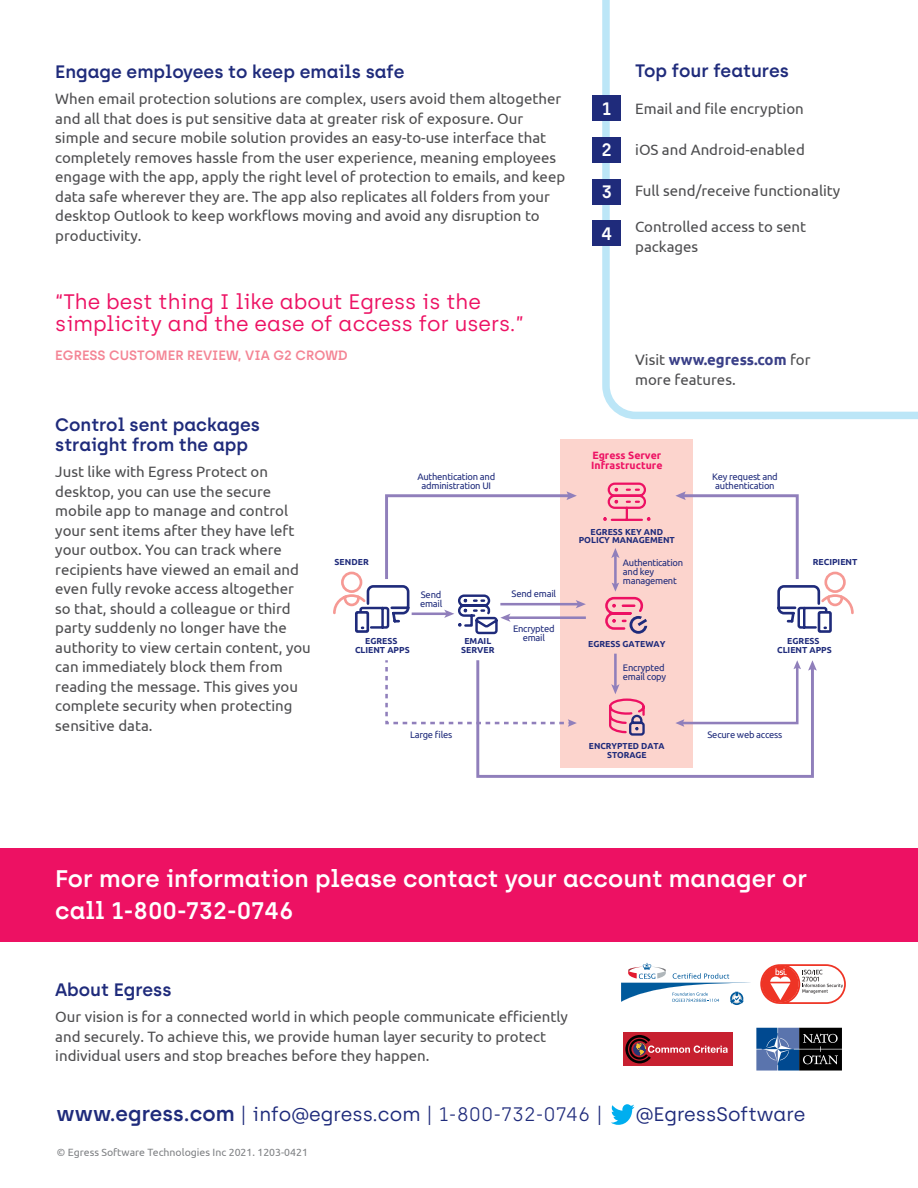
<style>
.page{position:relative;width:918px;height:1188px;background:#fff}
.page>*{position:absolute;margin:0;border:0;box-sizing:border-box;transform-origin:0 0}
.t1{font:600 24px/31.2px "Archia";color:#fff}
.t2{font:21px/22.5px "Archia";color:#ed1163}
.t3{font:300 19.5px "Archia";color:#1f2b7b}
.t4{font:19.5px "Archia";color:#1f2b7b}
.t5{font:600 18px/19.8px "Archia";color:#1f2b7b}
.t6{font:600 18px "Archia";color:#fff}
.t7{font:15px/19.5px "Ubuntu";color:#4d4d4f}
.t8{font:600 13.5px "Archia";color:#f48595}
.t9{font:10.5px "Ubuntu";color:#808285}
.t10{font:700 10.5px/10.5px "Ubuntu";color:#ed1163}
.t11{font:9.45px/9px "Ubuntu";letter-spacing:-.025em;color:#1f2b7b;text-align:center}
.t12{font:700 8.7px/8.2px "Ubuntu";color:#1f2b7b;text-align:center}
.s1{font-weight:700;color:#3a4088}
.s2{font-weight:600;font-size:21px}
.s3{font-weight:400}
</style>
<div class="page">
<svg style="left:621px;top:963px;width:130px;height:41px"></svg>
<svg style="left:760px;top:964px;width:86px;height:40px"></svg>
<div style="left:624px;top:1032px;width:109px;height:34px;background:#c72030"></div>
<svg style="left:625px;top:1035px;width:103px;height:28px"></svg>
<svg style="left:756px;top:1028px;width:86px;height:43px;background:#324865"></svg>
<svg style="left:611px;top:1104px;width:24px;height:21px"></svg>
<div style="left:561px;top:439px;width:132px;height:329px;background:#fcd4cd"></div>
<svg style="left:603px;top:482px;width:48px;height:39px"></svg>
<svg style="left:675px;top:491px;width:179px;height:142px"></svg>
<svg style="left:333px;top:491px;width:253px;height:144px"></svg>
<hr style="left:614px;top:555px;width:3px;height:31px;background:#907fbb">
<svg style="left:605px;top:583px;width:42px;height:51px"></svg>
<svg style="left:611px;top:548px;width:9px;height:10px"></svg>
<hr style="left:614px;top:654px;width:3px;height:33px;background:#907fbb">
<svg style="left:385px;top:657px;width:432px;height:121px"></svg>
<svg style="left:598px;top:0;width:320px;height:420px"></svg>
<div style="left:593px;top:95px;width:28px;height:26px;background:#1f2b7b"></div>
<div style="left:593px;top:137px;width:28px;height:26px;background:#1f2b7b"></div>
<div style="left:593px;top:179px;width:28px;height:25px;background:#1f2b7b"></div>
<div style="left:593px;top:220px;width:28px;height:26px;background:#1f2b7b"></div>
<div style="left:0;top:848px;width:918px;height:94px;background:#ed1163"></div>
<p class="t5" style="left:55px;top:62px;width:351px">Engage employees to keep emails safe</p>
<p class="t7" style="left:55px;top:88px;width:511px">When email protection solutions are complex, users avoid them altogether and all that does is put sensitive data at greater risk of exposure. Our simple and secure mobile solution provides an easy-to-use interface that completely removes hassle from the user experience, meaning employees engage with the app, apply the right level of protection to emails, and keep data safe wherever they are. The app also replicates all folders from your desktop Outlook to keep workflows moving and avoid any disruption to productivity.</p>
<h2 class="t2" style="left:55px;top:290px;width:470px">“The best thing I like about Egress is the simplicity and the ease of access for users.”</h2>
<p class="t8" style="left:55px;top:348px;width:294px">EGRESS CUSTOMER REVIEW, VIA G2 CROWD</p>
<p class="t6" style="left:602px;top:97px;width:11px">1</p>
<p class="t6" style="left:602px;top:139px;width:12px">2</p>
<p class="t6" style="left:601px;top:181px;width:12px">3</p>
<p class="t6" style="left:601px;top:223px;width:13px">4</p>
<p class="t5" style="left:635px;top:61px;width:155px">Top four features</p>
<p class="t7" style="left:635px;top:98px;width:170px">Email and file encryption</p>
<p class="t7" style="left:635px;top:139px;width:171px">iOS and Android-enabled</p>
<p class="t7" style="left:635px;top:180px;width:207px">Full send/receive functionality</p>
<p class="t7" style="left:635px;top:216px;width:172px">Controlled access to sent packages</p>
<p class="t7" style="left:635px;top:350px;width:177px">Visit <span class="s1">www.egress.com</span> for more features.</p>
<p class="t5" style="left:55px;top:415px;width:206px">Control sent packages straight from the app</p>
<p class="t7" style="left:55px;top:462px;width:257px">Just like with Egress Protect on desktop, you can use the secure mobile app to manage and control your sent items after they have left your outbox. You can track where recipients have viewed an email and even fully revoke access altogether so that, should a colleague or third party suddenly no longer have the authority to view certain content, you can immediately block them from reading the message. This gives you complete security when protecting sensitive data.</p>
<p class="t10" style="left:591px;top:450px;width:73px">Egress Server<br>Infrastructure</p>
<p class="t11" style="left:417px;top:473px;width:79px">Authentication and administration UI</p>
<p class="t11" style="left:712px;top:473px;width:67px">Key request and authentication</p>
<p class="t12" style="left:335px;top:558px;width:36px">SENDER</p>
<p class="t12" style="left:355px;top:638px;width:56px">EGRESS<br>CLIENT APPS</p>
<p class="t11" style="left:421px;top:590px;width:22px">Send</p>
<p class="t11" style="left:512px;top:590px;width:46px">Send email</p>
<p class="t11" style="left:420px;top:599px;width:24px">email</p>
<p class="t12" style="left:461px;top:638px;width:35px">EMAIL<br>SERVER</p>
<p class="t11" style="left:513px;top:624px;width:43px">Encrypted email</p>
<p class="t12" style="left:579px;top:528px;width:98px">EGRESS KEY AND<br>POLICY MANAGEMENT</p>
<p class="t11" style="left:623px;top:558px;width:62px;text-align:left">Authentication and key management</p>
<p class="t12" style="left:588px;top:640px;width:79px">EGRESS GATEWAY</p>
<p class="t11" style="left:623px;top:663px;width:45px;text-align:left">Encrypted email copy</p>
<p class="t12" style="left:813px;top:558px;width:46px">RECIPIENT</p>
<p class="t12" style="left:777px;top:638px;width:56px">EGRESS<br>CLIENT APPS</p>
<p class="t11" style="left:410px;top:730px;width:44px">Large files</p>
<p class="t11" style="left:708px;top:730px;width:76px">Secure web access</p>
<p class="t12" style="left:589px;top:743px;width:77px">ENCRYPTED DATA<br>STORAGE</p>
<h1 class="t1" style="left:55px;top:863px;width:753px">For more information please contact your account manager or call 1-800-732-0746</h1>
<p class="t5" style="left:55px;top:980px;width:118px">About Egress</p>
<p class="t7" style="left:55px;top:1006px;width:514px">Our vision is for a connected world in which people communicate efficiently and securely. To achieve this, we provide human layer security to protect individual users and stop breaches before they happen.</p>
<h3 class="t3" style="left:57px;top:1103px;width:547px"><span class="s2">www.egress.com</span> | <span class="s3">info@egress.com</span> | 1-800-732-0746 |</h3>
<h3 class="t4" style="left:636px;top:1103px;width:171px">@EgressSoftware</h3>
<p class="t9" style="left:57px;top:1146px;width:253px">© Egress Software Technologies Inc 2021. 1203-0421</p>
</div>
